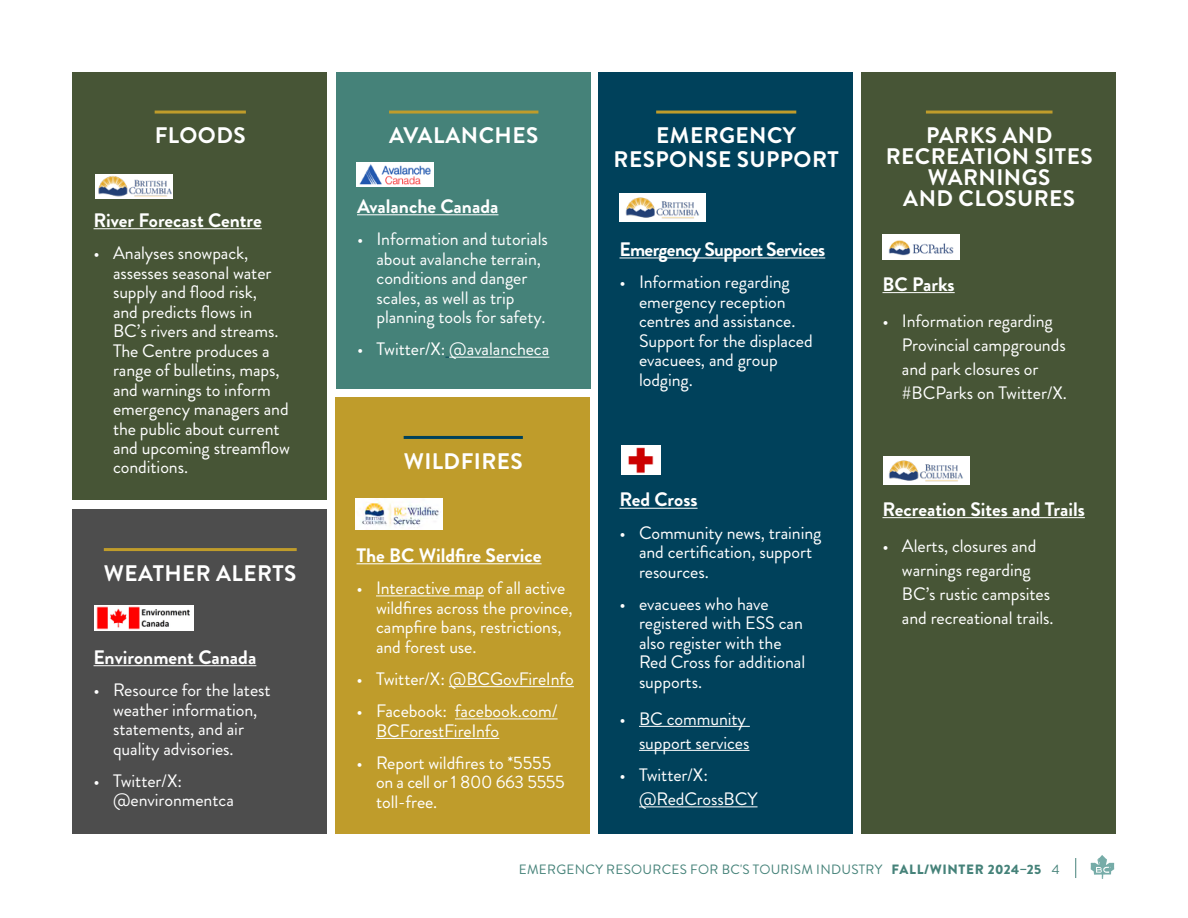
<style>
.page{position:relative;width:1188px;height:918px;background:#fff}
.page>*{position:absolute;margin:0;border:0;box-sizing:border-box;transform-origin:0 0}
.t1{font:700 22.5px/21px "Brandon Grotesque";letter-spacing:.02em;color:#fff;text-align:center}
.t2{font:700 19.5px "Brandon Grotesque";color:#fff}
.t3{font:700 19.5px "Brandon Grotesque";letter-spacing:-.03em;color:#fff}
.t4{font:18px/19.5px "Brandon Grotesque";letter-spacing:-.005em;color:#fff}
.t5{font:13.5px "Brandon Grotesque";letter-spacing:.02em;color:#458279}
.s1{font-weight:900}
</style>
<div class="page">
<svg style="left:1075px;top:858px;width:1px;height:20px"></svg>
<svg style="left:1091px;top:855px;width:23px;height:24px"></svg>
<div style="left:598px;top:72px;width:255px;height:762px;background:#00415b"></div>
<hr style="left:620px;top:257px;width:205px;height:1px;background:#fff">
<hr style="left:620px;top:508px;width:78px;height:1px;background:#fff">
<hr style="left:639px;top:726px;width:111px;height:1px;background:#fff">
<hr style="left:639px;top:750px;width:111px;height:1px;background:#fff">
<hr style="left:639px;top:806px;width:119px;height:1px;background:#fff">
<div style="left:335px;top:398px;width:255px;height:436px;background:#bf9c2b"></div>
<hr style="left:404px;top:436px;width:119px;height:3px;background:#00415b">
<div style="left:72px;top:510px;width:255px;height:324px;background:#4d4d4d"></div>
<div style="left:861px;top:72px;width:255px;height:762px;background:#475536"></div>
<div style="left:336px;top:72px;width:254px;height:317px;background:#458279"></div>
<div style="left:72px;top:72px;width:255px;height:428px;background:#475536"></div>
<svg style="left:357px;top:162px;width:77px;height:25px"></svg>
<img style="left:358px;top:164px;width:72px;height:20px">
<img style="left:622px;top:446px;width:38px;height:28px">
<svg style="left:94px;top:605px;width:99px;height:26px"></svg>
<img style="left:96px;top:607px;width:96px;height:23px">
<img style="left:356px;top:498px;width:87px;height:31px">
<img style="left:882px;top:234px;width:78px;height:26px">
<img style="left:619px;top:194px;width:87px;height:28px">
<img style="left:883px;top:456px;width:86px;height:29px">
<img style="left:96px;top:174px;width:77px;height:25px">
<hr style="left:94px;top:665px;width:162px;height:1px;background:#fff">
<hr style="left:357px;top:214px;width:141px;height:1px;background:#fff">
<hr style="left:449px;top:357px;width:100px;height:1px;background:#fff">
<hr style="left:94px;top:228px;width:168px;height:1px;background:#fff">
<hr style="left:357px;top:563px;width:185px;height:1px;background:#fff">
<hr style="left:376px;top:595px;width:108px;height:1px;background:#fff">
<hr style="left:449px;top:686px;width:125px;height:1px;background:#fff">
<hr style="left:455px;top:718px;width:103px;height:1px;background:#fff">
<hr style="left:376px;top:738px;width:123px;height:1px;background:#fff">
<hr style="left:104px;top:548px;width:193px;height:3px;background:#bf9c2b">
<hr style="left:656px;top:111px;width:140px;height:3px;background:#bf9c2b">
<hr style="left:926px;top:111px;width:127px;height:3px;background:#bf9c2b">
<hr style="left:389px;top:111px;width:149px;height:3px;background:#bf9c2b">
<hr style="left:155px;top:111px;width:91px;height:3px;background:#bf9c2b">
<hr style="left:882px;top:292px;width:73px;height:1px;background:#fff">
<hr style="left:882px;top:517px;width:203px;height:1px;background:#fff">
<p class="t1" style="left:155px;top:125px;width:92px">FLOODS</p>
<p class="t1" style="left:389px;top:125px;width:151px">AVALANCHES</p>
<p class="t2" style="left:94px;top:206px;width:170px">River Forecast Centre</p>
<p class="t4" style="left:113px;top:243px;width:179px;text-indent:-19px">• Analyses snowpack, assesses seasonal water supply and flood risk,<br>and predicts flows in<br>BC’s rivers and streams.<br>The Centre produces a range of bulletins, maps, and warnings to inform emergency managers and the public about current and upcoming streamflow conditions.</p>
<p class="t1" style="left:104px;top:563px;width:194px">WEATHER ALERTS</p>
<p class="t2" style="left:94px;top:643px;width:164px">Environment Canada</p>
<p class="t4" style="left:113px;top:680px;width:159px;text-indent:-19px">• Resource for the latest weather information, statements, and air quality advisories.</p>
<p class="t4" style="left:113px;top:771px;width:122px;text-indent:-19px">• Twitter/X: @environmentca</p>
<p class="t2" style="left:357px;top:193px;width:143px">Avalanche Canada</p>
<p class="t4" style="left:377px;top:229px;width:173px;text-indent:-19px">• Information and tutorials about avalanche terrain, conditions and danger scales, as well as trip planning tools for safety.</p>
<p class="t4" style="left:357px;top:340px;width:194px">• Twitter/X: @avalancheca</p>
<p class="t1" style="left:404px;top:451px;width:120px">WILDFIRES</p>
<p class="t2" style="left:357px;top:542px;width:187px">The BC Wildfire Service</p>
<p class="t4" style="left:376px;top:578px;width:198px;text-indent:-19px">• Interactive map of all active wildfires across the province, campfire bans, restrictions, and forest use.</p>
<p class="t4" style="left:357px;top:669px;width:219px">• Twitter/X: @BCGovFireInfo</p>
<p class="t4" style="left:376px;top:701px;width:183px;text-indent:-19px">• Facebook: facebook.com/<br>BCForestFireInfo</p>
<p class="t4" style="left:376px;top:753px;width:190px;text-indent:-19px">• Report wildfires to *5555 on a cell or 1 800 663 5555 toll-free.</p>
<p class="t1" style="left:614px;top:124px;width:227px;line-height:24px">EMERGENCY<br>RESPONSE SUPPORT</p>
<p class="t1" style="left:886px;top:125px;width:208px">PARKS AND<br>RECREATION SITES<br>WARNINGS<br>AND CLOSURES</p>
<p class="t3" style="left:620px;top:236px;width:207px">Emergency Support Services</p>
<p class="t4" style="left:639px;top:273px;width:175px;text-indent:-19px">• Information regarding emergency reception centres and assistance.<br>Support for the displaced evacuees, and group lodging.</p>
<p class="t2" style="left:620px;top:486px;width:80px">Red Cross</p>
<p class="t4" style="left:639px;top:523px;width:184px;text-indent:-19px">• Community news, training and certification, support resources.</p>
<p class="t4" style="left:639px;top:594px;width:168px;text-indent:-19px">• evacuees who have registered with ESS can also register with the<br>Red Cross for additional supports.</p>
<p class="t4" style="left:620px;top:707px;width:131px;line-height:24px;text-align:right">• BC community support services</p>
<p class="t4" style="left:639px;top:763px;width:120px;line-height:24px;text-indent:-19px">• Twitter/X: @RedCrossBCY</p>
<p class="t2" style="left:882px;top:270px;width:74px">BC Parks</p>
<p class="t4" style="left:902px;top:309px;width:166px;line-height:24px;text-indent:-19px">• Information regarding<br>Provincial campgrounds and park closures or #BCParks on Twitter/X.</p>
<p class="t2" style="left:882px;top:495px;width:204px">Recreation Sites and Trails</p>
<p class="t4" style="left:902px;top:535px;width:153px;line-height:24px;text-indent:-19px">• Alerts, closures and warnings regarding<br>BC’s rustic campsites and recreational trails.</p>
<p class="t5" style="left:519px;top:860px;width:542px">EMERGENCY RESOURCES FOR BC'S TOURISM INDUSTRY <span class="s1">FALL/WINTER 2024–25</span> 4</p>
</div>
